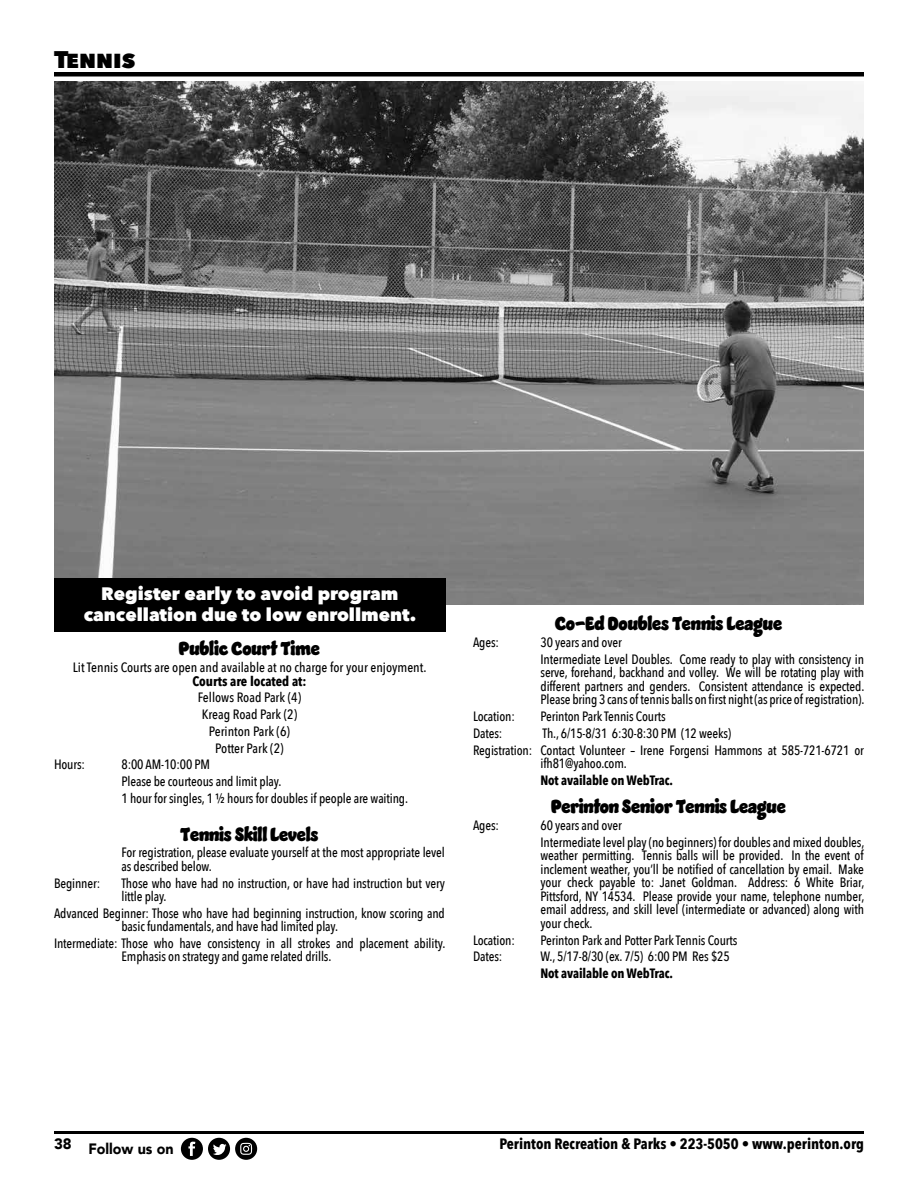
<style>
.page{position:relative;width:918px;height:1188px;background:#fff}
.page>*{position:absolute;margin:0;border:0;box-sizing:border-box;transform-origin:0 0}
.t1{font:800 24px "Avenir Next";color:#000}
.t2{font:19.5px "Jumble";letter-spacing:-.02em;color:#000;scale:.89 1}
.t3{font:800 18px/21.6px "Avenir Next";color:#fff;text-align:center}
.t4{font:700 15px "Avenir Next Condensed";color:#000}
.t5{font:900 15px "Avenir";color:#000;scale:.95 1}
.t6{font:900 15px "Avenir";color:#000}
.t7{font:500 13.5px/13.5px "Avenir Next Condensed";letter-spacing:-.01em;color:#000}
.t8{font:700 13.5px "Avenir Next Condensed";letter-spacing:-.01em;color:#000}
</style>
<div class="page">
<hr style="left:54px;top:1131px;width:810px;height:3px;background:#000">
<div style="left:181px;top:1138px;width:22px;height:22px;background:#000;border-radius:50%"></div>
<svg style="left:188px;top:1142px;width:7px;height:14px"></svg>
<div style="left:235px;top:1138px;width:22px;height:22px;background:#000;border-radius:50%"></div>
<svg style="left:240px;top:1143px;width:12px;height:12px"></svg>
<div style="left:208px;top:1138px;width:22px;height:22px;background:#000;border-radius:50%"></div>
<svg style="left:213px;top:1144px;width:13px;height:11px"></svg>
<div style="left:54px;top:72px;width:810px;height:5px;background:#000"></div>
<img style="left:54px;top:81px;width:810px;height:524px">
<div style="left:54px;top:578px;width:392px;height:53px;background:#000"></div>
<h1 class="t1" style="left:54px;top:44px;width:82px">Tennis</h1>
<h3 class="t3" style="left:84px;top:582px;width:334px">Register early to avoid program cancellation due to low enrollment.</h3>
<h2 class="t2" style="left:179px;top:634px;width:160px">Public Court Time</h2>
<p class="t7" style="left:73px;top:661px;width:355px">Lit Tennis Courts are open and available at no charge for your enjoyment.</p>
<p class="t8" style="left:192px;top:673px;width:116px">Courts are located at:</p>
<p class="t7" style="left:198px;top:689px;width:105px;line-height:16.8px;text-align:center">Fellows Road Park (4)<br>Kreag Road Park (2)<br>Perinton Park (6)<br>Potter Park (2)</p>
<p class="t7" style="left:54px;top:758px;width:33px">Hours:</p>
<p class="t7" style="left:122px;top:756px;width:288px;line-height:16.8px">8:00 AM-10:00 PM<br>Please be courteous and limit play.<br>1 hour for singles, 1 ½ hours for doubles if people are waiting.</p>
<h2 class="t2" style="left:180px;top:820px;width:157px">Tennis Skill Levels</h2>
<p class="t7" style="left:122px;top:846px;width:325px">For registration, please evaluate yourself at the most appropriate level as described below.</p>
<p class="t7" style="left:54px;top:876px;width:48px">Beginner:</p>
<p class="t7" style="left:122px;top:876px;width:325px">Those who have had no instruction, or have had instruction but very little play.</p>
<p class="t7" style="left:122px;top:906px;width:325px;text-indent:-68px">Advanced Beginner: Those who have had beginning instruction, know scoring and basic fundamentals, and have had limited play.</p>
<p class="t7" style="left:122px;top:936px;width:325px;text-indent:-68px">Intermediate: Those who have consistency in all strokes and placement ability.<br>Emphasis on strategy and game related drills.</p>
<h2 class="t2" style="left:555px;top:609px;width:257px">Co-Ed Doubles Tennis League</h2>
<p class="t7" style="left:473px;top:636px;width:28px">Ages:</p>
<p class="t7" style="left:541px;top:634px;width:325px;line-height:16.8px">30 years and over<br>Intermediate Level Doubles. Come ready to play with consistency in</p>
<p class="t7" style="left:541px;top:666px;width:325px;text-align:justify">serve, forehand, backhand and volley. We will be rotating play with different partners and genders. Consistent attendance is expected.<br>Please bring 3 cans of tennis balls on first night (as price of registration).</p>
<p class="t7" style="left:473px;top:710px;width:43px">Location:</p>
<p class="t7" style="left:541px;top:710px;width:127px">Perinton Park Tennis Courts</p>
<p class="t7" style="left:473px;top:726px;width:31px">Dates:</p>
<p class="t7" style="left:473px;top:725px;width:392px;line-height:16.8px;text-indent:70px">Th., 6/15-8/31 6:30-8:30 PM (12 weeks)<br>Registration: Contact Volunteer – Irene Forgensi Hammons at 585-721-6721 or</p>
<p class="t7" style="left:541px;top:757px;width:88px">ifh81@yahoo.com.</p>
<p class="t8" style="left:541px;top:772px;width:134px">Not available on WebTrac.</p>
<h2 class="t2" style="left:551px;top:792px;width:266px">Perinton Senior Tennis League</h2>
<p class="t7" style="left:473px;top:819px;width:28px">Ages:</p>
<p class="t7" style="left:541px;top:817px;width:325px;line-height:16.8px">60 years and over<br>Intermediate level play (no beginners) for doubles and mixed doubles,</p>
<p class="t7" style="left:541px;top:849px;width:325px;text-align:justify">weather permitting. Tennis balls will be provided. In the event of inclement weather, you’ll be notified of cancellation by email. Make your check payable to: Janet Goldman. Address: 6 White Briar, Pittsford, NY 14534. Please provide your name, telephone number, email address, and skill level (intermediate or advanced) along with your check.</p>
<p class="t7" style="left:473px;top:933px;width:43px">Location:</p>
<p class="t7" style="left:541px;top:933px;width:198px">Perinton Park and Potter Park Tennis Courts</p>
<p class="t7" style="left:473px;top:950px;width:31px">Dates:</p>
<p class="t7" style="left:541px;top:950px;width:191px">W., 5/17-8/30 (ex. 7/5) 6:00 PM Res $25</p>
<p class="t8" style="left:541px;top:965px;width:134px">Not available on WebTrac.</p>
<p class="t6" style="left:54px;top:1131px;width:19px">38</p>
<p class="t4" style="left:499px;top:1135px;width:366px">Perinton Recreation &amp; Parks • 223-5050 • www.perinton.org</p>
<p class="t5" style="left:88px;top:1136px;width:91px">Follow us on</p>
</div>
